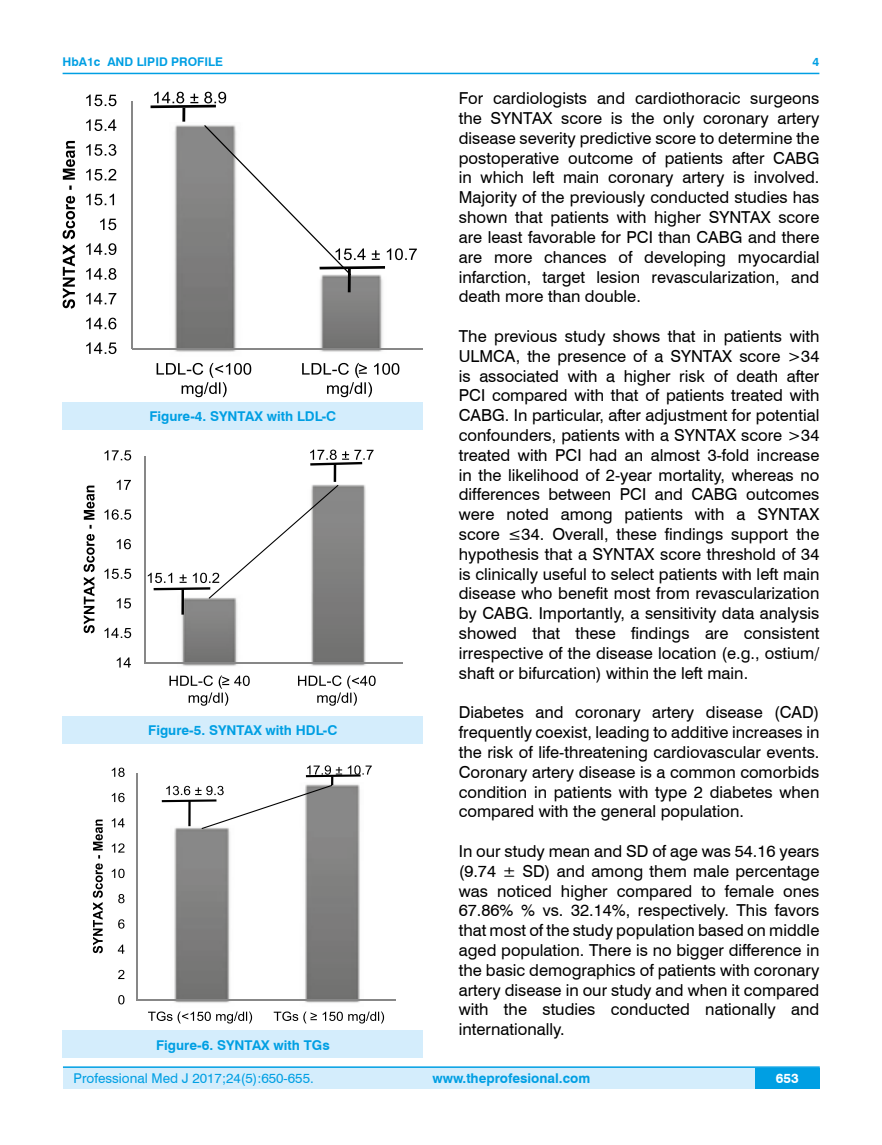
<style>
.page{position:relative;width:882px;height:1145px;background:#fff}
.page>*{position:absolute;margin:0;border:0;box-sizing:border-box;transform-origin:0 0}
.t1{font:16.5px/19.8px "Swiss 721 BT";color:#000;text-align:justify}
.t2{font:700 13.5px "Swiss 721 BT";color:#009fe3}
.t3{font:13.5px "Swiss 721 BT";color:#009fe3}
.t4{font:700 13.5px "Swiss 721 BT";color:#fff}
.t5{font:700 12px "Swiss 721 BT";color:#009fe3}
</style>
<div class="page">
<div style="left:63px;top:1067px;width:756px;height:21px;background:#d4edfc"></div>
<hr style="left:63px;top:1066px;width:756px;height:2px;background:#009fe3">
<div style="left:754px;top:1068px;width:65px;height:20px;background:#009fe3"></div>
<hr style="left:63px;top:73px;width:756px;height:1px;background:#009fe3">
<img style="left:169px;top:125px;width:217px;height:227px">
<hr style="left:131px;top:101px;width:2px;height:248px;background:#878787">
<hr style="left:132px;top:348px;width:291px;height:1px;background:#878787">
<svg style="left:86px;top:342px;width:30px;height:12px"></svg>
<svg style="left:86px;top:318px;width:30px;height:11px"></svg>
<svg style="left:86px;top:293px;width:30px;height:11px"></svg>
<svg style="left:86px;top:268px;width:30px;height:12px"></svg>
<svg style="left:86px;top:243px;width:30px;height:12px"></svg>
<svg style="left:100px;top:218px;width:16px;height:12px"></svg>
<svg style="left:86px;top:194px;width:28px;height:11px"></svg>
<svg style="left:86px;top:169px;width:30px;height:12px"></svg>
<svg style="left:86px;top:144px;width:30px;height:12px"></svg>
<svg style="left:86px;top:119px;width:30px;height:12px"></svg>
<svg style="left:86px;top:94px;width:30px;height:12px"></svg>
<svg style="left:156px;top:363px;width:95px;height:34px"></svg>
<svg style="left:302px;top:363px;width:97px;height:34px"></svg>
<svg style="left:63px;top:141px;width:12px;height:168px"></svg>
<hr style="left:347px;top:269px;width:3px;height:23px;background:#000">
<hr style="left:182px;top:108px;width:3px;height:14px;background:#000">
<svg style="left:150px;top:92px;width:76px;height:16px"></svg>
<svg style="left:204px;top:125px;width:212px;height:150px"></svg>
<div style="left:63px;top:402px;width:360px;height:27px;background:#d4edfc"></div>
<img style="left:181px;top:484px;width:185px;height:182px">
<hr style="left:144px;top:456px;width:1px;height:207px;background:#878787">
<hr style="left:145px;top:662px;width:257px;height:2px;background:#878787">
<svg style="left:117px;top:657px;width:14px;height:10px"></svg>
<svg style="left:104px;top:628px;width:27px;height:10px"></svg>
<svg style="left:117px;top:598px;width:14px;height:10px"></svg>
<svg style="left:104px;top:568px;width:27px;height:11px"></svg>
<svg style="left:117px;top:539px;width:14px;height:10px"></svg>
<svg style="left:104px;top:509px;width:27px;height:11px"></svg>
<svg style="left:117px;top:480px;width:14px;height:10px"></svg>
<svg style="left:104px;top:450px;width:27px;height:10px"></svg>
<svg style="left:169px;top:675px;width:80px;height:30px"></svg>
<svg style="left:298px;top:675px;width:77px;height:30px"></svg>
<svg style="left:84px;top:485px;width:11px;height:148px"></svg>
<hr style="left:181px;top:589px;width:3px;height:25px;background:#000">
<hr style="left:333px;top:464px;width:3px;height:18px;background:#000">
<svg style="left:148px;top:485px;width:190px;height:113px"></svg>
<svg style="left:310px;top:449px;width:63px;height:16px"></svg>
<div style="left:63px;top:716px;width:360px;height:27px;background:#d4edfc"></div>
<img style="left:171px;top:829px;width:192px;height:174px">
<hr style="left:137px;top:773px;width:1px;height:227px;background:#878787">
<hr style="left:137px;top:999px;width:259px;height:1px;background:#878787">
<svg style="left:118px;top:995px;width:6px;height:9px"></svg>
<svg style="left:118px;top:970px;width:6px;height:9px"></svg>
<svg style="left:118px;top:944px;width:6px;height:9px"></svg>
<svg style="left:118px;top:919px;width:6px;height:9px"></svg>
<svg style="left:118px;top:894px;width:6px;height:9px"></svg>
<svg style="left:112px;top:868px;width:12px;height:10px"></svg>
<svg style="left:112px;top:843px;width:12px;height:9px"></svg>
<svg style="left:112px;top:818px;width:12px;height:9px"></svg>
<svg style="left:112px;top:793px;width:12px;height:9px"></svg>
<svg style="left:112px;top:767px;width:13px;height:10px"></svg>
<svg style="left:148px;top:1011px;width:236px;height:12px"></svg>
<svg style="left:93px;top:819px;width:10px;height:134px"></svg>
<svg style="left:162px;top:765px;width:209px;height:64px"></svg>
<div style="left:63px;top:1031px;width:360px;height:27px;background:#d4edfc"></div>
<p class="t5" style="left:63px;top:53px;width:162px">HbA1c AND LIPID PROFILE</p>
<p class="t2" style="left:149px;top:406px;width:188px">Figure-4. SYNTAX with LDL-C</p>
<p class="t2" style="left:148px;top:721px;width:190px">Figure-5. SYNTAX with HDL-C</p>
<p class="t2" style="left:156px;top:1035px;width:175px">Figure-6. SYNTAX with TGs</p>
<p class="t5" style="left:812px;top:53px;width:8px">4</p>
<p class="t1" style="left:458px;top:88px;width:362px">For cardiologists and cardiothoracic surgeons the SYNTAX score is the only coronary artery disease severity predictive score to determine the postoperative outcome of patients after CABG in which left main coronary artery is involved.<br>Majority of the previously conducted studies has shown that patients with higher SYNTAX score are least favorable for PCI than CABG and there are more chances of developing myocardial infarction, target lesion revascularization, and death more than double.</p>
<p class="t1" style="left:458px;top:325px;width:362px">The previous study shows that in patients with ULMCA, the presence of a SYNTAX score &gt;34 is associated with a higher risk of death after PCI compared with that of patients treated with CABG. In particular, after adjustment for potential confounders, patients with a SYNTAX score &gt;34 treated with PCI had an almost 3-fold increase in the likelihood of 2-year mortality, whereas no differences between PCI and CABG outcomes were noted among patients with a SYNTAX score ≤34. Overall, these findings support the hypothesis that a SYNTAX score threshold of 34 is clinically useful to select patients with left main disease who benefit most from revascularization by CABG. Importantly, a sensitivity data analysis showed that these findings are consistent irrespective of the disease location (e.g., ostium/ shaft or bifurcation) within the left main.</p>
<p class="t1" style="left:458px;top:702px;width:362px">Diabetes and coronary artery disease (CAD) frequently coexist, leading to additive increases in the risk of life-threatening cardiovascular events.<br>Coronary artery disease is a common comorbids condition in patients with type 2 diabetes when compared with the general population.</p>
<p class="t1" style="left:458px;top:840px;width:362px">In our study mean and SD of age was 54.16 years (9.74 ± SD) and among them male percentage was noticed higher compared to female ones 67.86% % vs. 32.14%, respectively. This favors that most of the study population based on middle aged population. There is no bigger difference in the basic demographics of patients with coronary artery disease in our study and when it compared with the studies conducted nationally and internationally.</p>
<p class="t3" style="left:74px;top:1069px;width:241px">Professional Med J 2017;24(5):650-655.</p>
<p class="t2" style="left:432px;top:1069px;width:159px">www.theprofesional.com</p>
<p class="t4" style="left:775px;top:1069px;width:24px">653</p>
</div>
